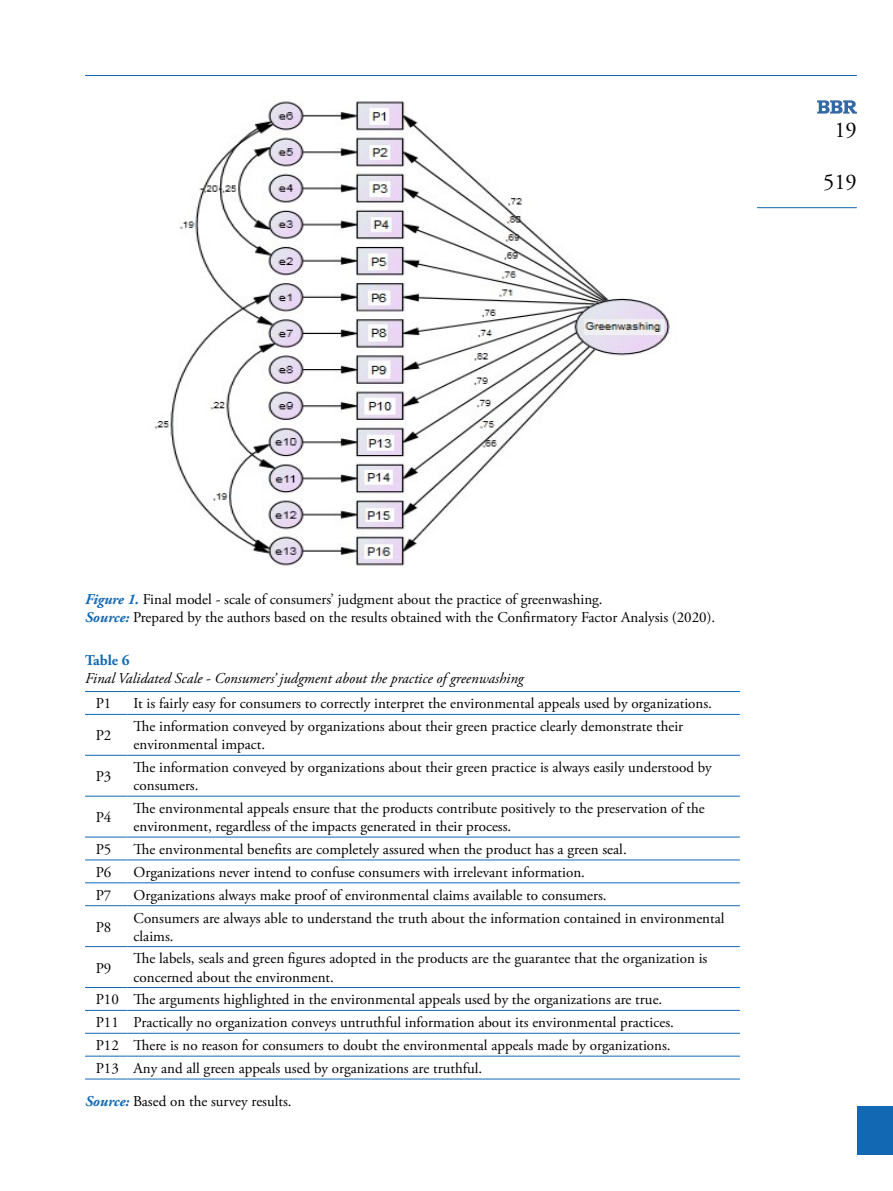
<style>
.page{position:relative;width:893px;height:1191px;background:#fff}
.page>*{position:absolute;margin:0;border:0;box-sizing:border-box;transform-origin:0 0}
.t1{font:22.5px "Adobe Garamond Pro";color:#000}
.t2{font:15px/18px "Adobe Garamond Pro";color:#000}
.t3{font:italic 15px "Adobe Garamond Pro";color:#000}
.t4{font:700 15px "Adobe Garamond Pro";color:#1268b3}
.s1{font-weight:700;font-style:italic;color:#1268b3}
</style>
<div class="page">
<hr style="left:85px;top:75px;width:772px;height:1px;background:#1268b3">
<div style="left:857px;top:1106px;width:36px;height:48px;background:#1268b3"></div>
<hr style="left:757px;top:207px;width:100px;height:1px;background:#1268b3">
<svg style="left:817px;top:100px;width:40px;height:14px"></svg>
<img style="left:155px;top:101px;width:515px;height:465px">
<hr style="left:85px;top:691px;width:43px;height:1px;background:#1268b3">
<hr style="left:128px;top:691px;width:612px;height:1px;background:#1268b3">
<hr style="left:85px;top:1078px;width:43px;height:1px;background:#1268b3">
<hr style="left:128px;top:1078px;width:612px;height:1px;background:#1268b3">
<hr style="left:85px;top:714px;width:43px;height:1px;background:#1268b3">
<hr style="left:128px;top:714px;width:612px;height:1px;background:#1268b3">
<hr style="left:85px;top:755px;width:43px;height:1px;background:#1268b3">
<hr style="left:128px;top:755px;width:612px;height:1px;background:#1268b3">
<hr style="left:85px;top:796px;width:43px;height:1px;background:#1268b3">
<hr style="left:128px;top:796px;width:612px;height:1px;background:#1268b3">
<hr style="left:85px;top:837px;width:43px;height:1px;background:#1268b3">
<hr style="left:128px;top:837px;width:612px;height:1px;background:#1268b3">
<hr style="left:85px;top:859px;width:43px;height:1px;background:#1268b3">
<hr style="left:128px;top:859px;width:612px;height:1px;background:#1268b3">
<hr style="left:85px;top:882px;width:43px;height:1px;background:#1268b3">
<hr style="left:128px;top:882px;width:612px;height:1px;background:#1268b3">
<hr style="left:85px;top:905px;width:43px;height:1px;background:#1268b3">
<hr style="left:128px;top:905px;width:612px;height:1px;background:#1268b3">
<hr style="left:85px;top:946px;width:43px;height:1px;background:#1268b3">
<hr style="left:128px;top:946px;width:612px;height:1px;background:#1268b3">
<hr style="left:85px;top:987px;width:43px;height:1px;background:#1268b3">
<hr style="left:128px;top:987px;width:612px;height:1px;background:#1268b3">
<hr style="left:85px;top:1010px;width:43px;height:1px;background:#1268b3">
<hr style="left:128px;top:1010px;width:612px;height:1px;background:#1268b3">
<hr style="left:85px;top:1033px;width:43px;height:1px;background:#1268b3">
<hr style="left:128px;top:1033px;width:612px;height:1px;background:#1268b3">
<hr style="left:85px;top:1056px;width:43px;height:1px;background:#1268b3">
<hr style="left:128px;top:1056px;width:612px;height:1px;background:#1268b3">
<h1 class="t1" style="left:834px;top:116px;width:24px">19</h1>
<h1 class="t1" style="left:823px;top:169px;width:35px">519</h1>
<p class="t2" style="left:85px;top:590px;width:632px"><span class="s1">Figure 1.</span> Final model - scale of consumers’ judgment about the practice of greenwashing.<br><span class="s1">Source:</span> Prepared by the authors based on the results obtained with the Confirmatory Factor Analysis (2020).</p>
<p class="t4" style="left:85px;top:651px;width:46px">Table 6</p>
<p class="t3" style="left:85px;top:669px;width:440px">Final Validated Scale - Consumers’ judgment about the practice of greenwashing</p>
<p class="t2" style="left:96px;top:695px;width:17px">P1</p>
<p class="t2" style="left:134px;top:695px;width:580px">It is fairly easy for consumers to correctly interpret the environmental appeals used by organizations.</p>
<p class="t2" style="left:96px;top:727px;width:17px">P2</p>
<p class="t2" style="left:134px;top:718px;width:551px">The information conveyed by organizations about their green practice clearly demonstrate their environmental impact.</p>
<p class="t2" style="left:96px;top:768px;width:17px">P3</p>
<p class="t2" style="left:134px;top:759px;width:580px">The information conveyed by organizations about their green practice is always easily understood by consumers.</p>
<p class="t2" style="left:96px;top:809px;width:17px">P4</p>
<p class="t2" style="left:134px;top:800px;width:573px">The environmental appeals ensure that the products contribute positively to the preservation of the environment, regardless of the impacts generated in their process.</p>
<p class="t2" style="left:96px;top:840px;width:17px">P5</p>
<p class="t2" style="left:134px;top:840px;width:495px">The environmental benefits are completely assured when the product has a green seal.</p>
<p class="t2" style="left:96px;top:863px;width:17px">P6</p>
<p class="t2" style="left:134px;top:863px;width:453px">Organizations never intend to confuse consumers with irrelevant information.</p>
<p class="t2" style="left:96px;top:886px;width:17px">P7</p>
<p class="t2" style="left:134px;top:886px;width:475px">Organizations always make proof of environmental claims available to consumers.</p>
<p class="t2" style="left:96px;top:918px;width:17px">P8</p>
<p class="t2" style="left:134px;top:909px;width:592px">Consumers are always able to understand the truth about the information contained in environmental claims.</p>
<p class="t2" style="left:96px;top:959px;width:17px">P9</p>
<p class="t2" style="left:134px;top:950px;width:575px">The labels, seals and green figures adopted in the products are the guarantee that the organization is concerned about the environment.</p>
<p class="t2" style="left:96px;top:988px;width:580px;line-height:22.8px">P10 The arguments highlighted in the environmental appeals used by the organizations are true.<br>P11 Practically no organization conveys untruthful information about its environmental practices.<br>P12 There is no reason for consumers to doubt the environmental appeals made by organizations.<br>P13 Any and all green appeals used by organizations are truthful.</p>
<p class="t2" style="left:85px;top:1092px;width:208px"><span class="s1">Source:</span> Based on the survey results.</p>
</div>
